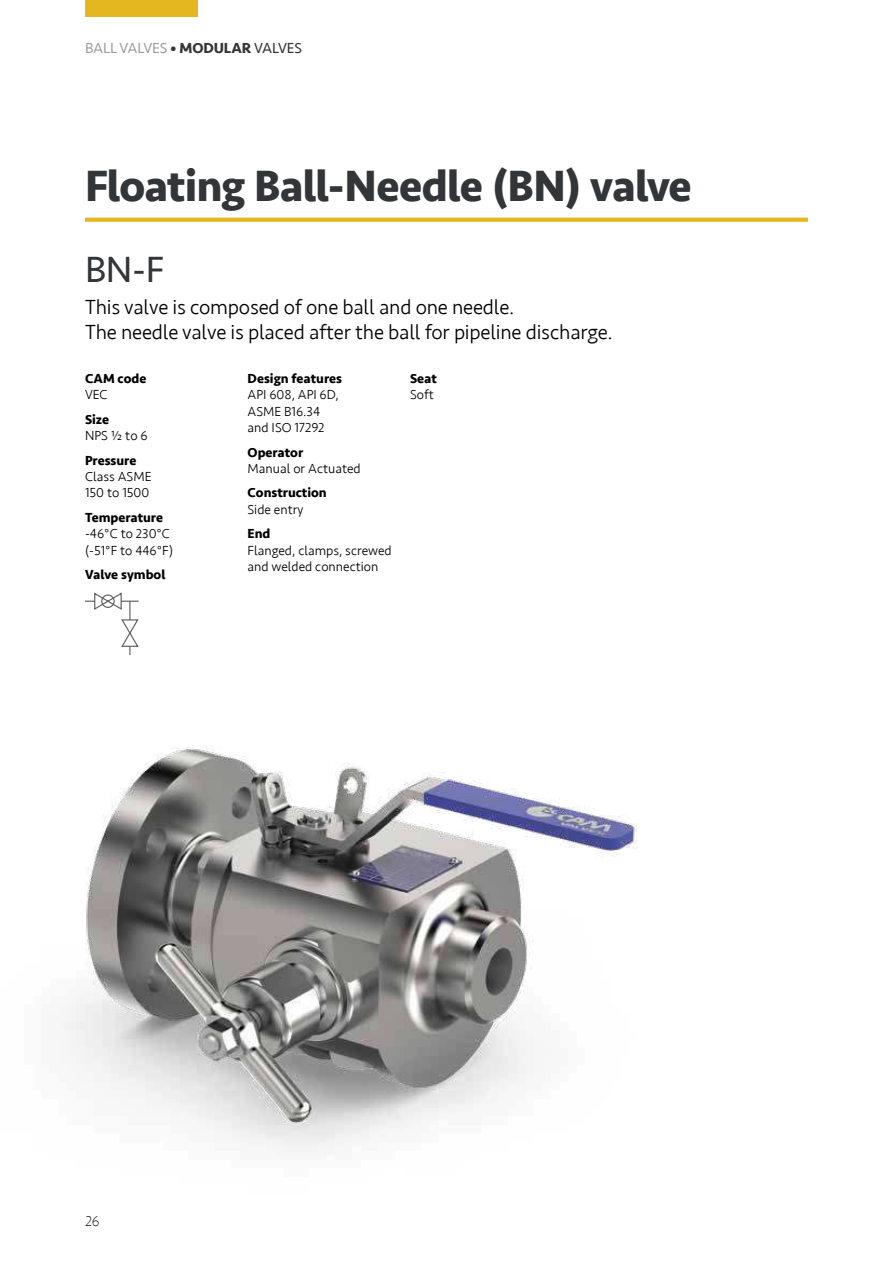
<style>
.page{position:relative;width:893px;height:1263px;background:#fff}
.page>*{position:absolute;margin:0;border:0;box-sizing:border-box;transform-origin:0 0}
.t1{font:700 45px "Seravek";letter-spacing:-.02em;color:#323638}
.t2{font:37.5px "Seravek";color:#323638}
.t3{font:300 21px/25.2px "Seravek";letter-spacing:-.01em;color:#000}
.t4{font:15px "Seravek";letter-spacing:-.01em;color:#9da0a3}
.t5{font:200 15px "Seravek";color:#000}
.t6{font:300 13.5px/16.2px "Seravek";color:#000}
.t7{font:700 13.5px "Seravek";color:#000}
.s1{font-weight:700;color:#323638}
.s2{color:#323638}
</style>
<div class="page">
<div style="left:85px;top:0;width:113px;height:17px;background:#e4b720"></div>
<img style="left:62px;top:745px;width:576px;height:408px">
<svg style="left:85px;top:592px;width:54px;height:63px"></svg>
<svg style="left:85px;top:218px;width:723px;height:4px;background:#e5b928"></svg>
<p class="t4" style="left:85px;top:36px;width:218px">BALL VALVES <span class="s1">• MODULAR</span> <span class="s2">VALVES</span></p>
<h1 class="t1" style="left:85px;top:150px;width:608px">Floating Ball-Needle (BN) valve</h1>
<h2 class="t2" style="left:85px;top:241px;width:81px">BN-F</h2>
<h3 class="t3" style="left:85px;top:295px;width:529px">This valve is composed of one ball and one needle.<br>The needle valve is placed after the ball for pipeline discharge.</h3>
<p class="t7" style="left:85px;top:368px;width:63px">CAM code</p>
<p class="t6" style="left:85px;top:387px;width:24px">VEC</p>
<p class="t7" style="left:85px;top:409px;width:26px">Size</p>
<p class="t6" style="left:85px;top:428px;width:64px">NPS ½ to 6</p>
<p class="t7" style="left:85px;top:450px;width:53px">Pressure</p>
<p class="t6" style="left:85px;top:469px;width:68px">Class ASME<br>150 to 1500</p>
<p class="t7" style="left:85px;top:507px;width:80px">Temperature</p>
<p class="t6" style="left:85px;top:526px;width:90px">-46°C to 230°C (-51°F to 446°F)</p>
<p class="t7" style="left:85px;top:564px;width:82px">Valve symbol</p>
<p class="t7" style="left:248px;top:368px;width:96px">Design features</p>
<p class="t6" style="left:248px;top:387px;width:93px">API 608, API 6D,<br>ASME B16.34 and ISO 17292</p>
<p class="t7" style="left:248px;top:441px;width:57px">Operator</p>
<p class="t6" style="left:248px;top:460px;width:115px">Manual or Actuated</p>
<p class="t7" style="left:248px;top:482px;width:81px">Construction</p>
<p class="t6" style="left:248px;top:501px;width:58px">Side entry</p>
<p class="t7" style="left:248px;top:523px;width:24px">End</p>
<p class="t6" style="left:248px;top:542px;width:146px">Flanged, clamps, screwed and welded connection</p>
<p class="t7" style="left:410px;top:368px;width:28px">Seat</p>
<p class="t6" style="left:410px;top:387px;width:25px">Soft</p>
<p class="t5" style="left:85px;top:1212px;width:16px">26</p>
</div>
